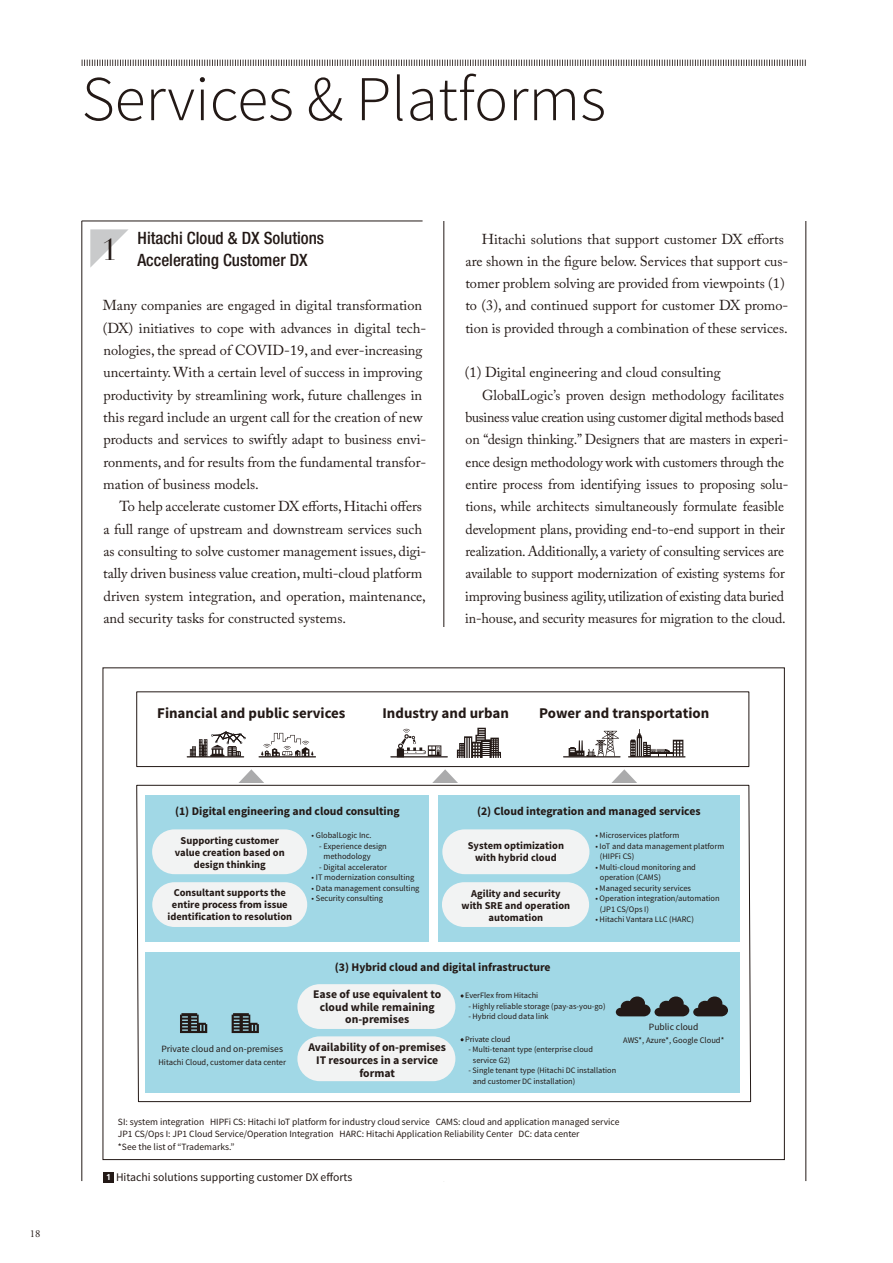
<style>
.page{position:relative;width:893px;height:1263px;background:#fff}
.page>*{position:absolute;margin:0;border:0;box-sizing:border-box;transform-origin:0 0}
.t1{font:300 63.75px "Source Sans Pro";color:#231916}
.t2{font:29.7px "Didot LT Pro";color:#231916}
.t3{font:500 condensed 16.95px/22.4px "Helvetica Neue LT Std";color:#231916}
.t4{font:700 14.85px "Source Sans Pro";color:#231916}
.t5{font:14.4px/22.4px "Adobe Caslon Pro";color:#231916}
.t6{font:14.4px "Adobe Caslon Pro";letter-spacing:-.02em;color:#231916}
.t7{font:700 11.7px/12.8px "Source Sans Pro";color:#231916;text-align:center}
.t8{font:11.7px "Source Sans Pro";color:#231916}
.t9{font:10.65px "Adobe Garamond Pro";color:#231916}
.t10{font:700 10.5px/12px "Source Sans Pro";color:#231916;text-align:center}
.t11{font:9.6px/12.8px "Source Sans Pro";color:#231916}
.t12{font:8.55px "Source Sans Pro";color:#231916}
.t13{font:8.4px/10.5px "Source Sans Pro";color:#231916}
.t14{font:8.25px/10.5px "Source Sans Pro";color:#231916}
.s1{font-family:"Frutiger LT Std";font-weight:700;font-size:8.55px;color:#fff}
</style>
<div class="page">
<hr style="left:82px;top:65px;width:1px;height:1116px;background:#231916">
<hr style="left:444px;top:65px;width:1px;height:1116px;background:#231916">
<hr style="left:805px;top:65px;width:1px;height:1116px;background:#231916">
<svg style="left:82px;top:60px;width:724px;height:6px"></svg>
<hr style="left:82px;top:221px;width:340px;height:1px;background:#231916">
<svg style="left:90px;top:229px;width:38px;height:39px"></svg>
<div style="left:429px;top:627px;width:29px;height:554px;background:#fff"></div>
<svg style="left:136px;top:785px;width:615px;height:317px"></svg>
<div style="left:146px;top:952px;width:594px;height:140px;background:#a1d8e6"></div>
<div style="left:146px;top:795px;width:283px;height:146px;background:#a1d8e6"></div>
<div style="left:438px;top:795px;width:302px;height:146px;background:#a1d8e6"></div>
<div style="left:152px;top:829px;width:155px;height:45px;background:#f2f3f3;border-radius:22px"></div>
<div style="left:442px;top:882px;width:147px;height:45px;background:#f2f3f3;border-radius:22px"></div>
<div style="left:442px;top:829px;width:147px;height:45px;background:#f2f3f3;border-radius:22px"></div>
<div style="left:136px;top:691px;width:613px;height:76px;border:1px solid #231916"></div>
<div style="left:297px;top:984px;width:158px;height:45px;background:#f2f3f3;border-radius:22px"></div>
<div style="left:152px;top:882px;width:155px;height:45px;background:#f2f3f3;border-radius:22px"></div>
<div style="left:297px;top:1036px;width:158px;height:45px;background:#f2f3f3;border-radius:22px"></div>
<svg style="left:238px;top:769px;width:26px;height:14px"></svg>
<svg style="left:432px;top:769px;width:26px;height:14px"></svg>
<svg style="left:611px;top:769px;width:26px;height:14px"></svg>
<svg style="left:180px;top:1013px;width:27px;height:20px"></svg>
<svg style="left:232px;top:1013px;width:27px;height:20px"></svg>
<hr style="left:628px;top:756px;width:57px;height:1px;background:#231916">
<svg style="left:630px;top:729px;width:53px;height:28px"></svg>
<hr style="left:563px;top:756px;width:57px;height:1px;background:#231916">
<svg style="left:569px;top:731px;width:50px;height:26px"></svg>
<hr style="left:187px;top:756px;width:57px;height:1px;background:#231916">
<svg style="left:190px;top:731px;width:56px;height:26px"></svg>
<hr style="left:258px;top:756px;width:58px;height:1px;background:#231916">
<svg style="left:261px;top:733px;width:53px;height:24px"></svg>
<svg style="left:616px;top:997px;width:112px;height:19px"></svg>
<hr style="left:390px;top:756px;width:58px;height:2px;background:#231916">
<svg style="left:397px;top:729px;width:44px;height:28px"></svg>
<svg style="left:457px;top:728px;width:44px;height:30px"></svg>
<div style="left:103px;top:1172px;width:11px;height:11px;background:#231916"></div>
<p class="t9" style="left:30px;top:1228px;width:12px">18</p>
<h1 class="t1" style="left:82px;top:61px;width:526px">Services &amp; Platforms</h1>
<p class="t3" style="left:137px;top:228px;width:188px">Hitachi Cloud &amp; DX Solutions<br>Accelerating Customer DX</p>
<p class="t5" style="left:103px;top:296px;width:325px">Many companies are engaged in digital transformation (DX) initiatives to cope with advances in digital tech&shy;nologies, the spread of COVID-19, and ever-increasing uncertainty. With a certain level of success in improving productivity by streamlining work, future challenges in this regard include an urgent call for the creation of new products and services to swiftly adapt to business envi&shy;ronments, and for results from the fundamental transfor&shy;mation of business models.</p>
<p class="t5" style="left:103px;top:497px;width:325px;text-indent:16px">To help accelerate customer DX efforts, Hitachi offers a full range of upstream and downstream services such as consulting to solve customer management issues, digi&shy;tally driven business value creation, multi-cloud platform driven system integration, and operation, maintenance, and security tasks for constructed systems.</p>
<h2 class="t2" style="left:102px;top:233px;width:17px">1</h2>
<p class="t5" style="left:465px;top:229px;width:325px;text-indent:16px">Hitachi solutions that support customer DX efforts are shown in the figure below. Services that support cus&shy;tomer problem solving are provided from viewpoints (1) to (3), and continued support for customer DX promo&shy;tion is provided through a combination of these services.</p>
<p class="t5" style="left:465px;top:363px;width:258px">(1) Digital engineering and cloud consulting</p>
<p class="t5" style="left:482px;top:385px;width:303px">GlobalLogic’s proven design methodology facilitates</p>
<p class="t6" style="left:465px;top:412px;width:320px">business value creation using customer digital methods based</p>
<p class="t5" style="left:466px;top:430px;width:324px">on “design thinking.” Designers that are masters in experi-</p>
<p class="t5" style="left:466px;top:452px;width:320px">ence design methodology work with customers through the</p>
<p class="t5" style="left:466px;top:475px;width:324px">entire process from identifying issues to proposing solu-</p>
<p class="t5" style="left:465px;top:497px;width:320px">tions, while architects simultaneously formulate feasible</p>
<p class="t5" style="left:466px;top:519px;width:321px">development plans, providing end-to-end support in their</p>
<p class="t5" style="left:465px;top:542px;width:320px">realization. Additionally, a variety of consulting services are</p>
<p class="t5" style="left:465px;top:564px;width:321px">available to support modernization of existing systems for</p>
<p class="t5" style="left:465px;top:586px;width:320px">improving business agility, utilization of existing data buried</p>
<p class="t5" style="left:465px;top:609px;width:322px">in-house, and security measures for migration to the cloud.</p>
<p class="t4" style="left:157px;top:708px;width:190px">Financial and public services</p>
<p class="t4" style="left:382px;top:708px;width:128px">Industry and urban</p>
<p class="t4" style="left:539px;top:708px;width:172px">Power and transportation</p>
<p class="t7" style="left:175px;top:806px;width:226px">(1) Digital engineering and cloud consulting</p>
<p class="t10" style="left:175px;top:835px;width:111px">Supporting customer value creation based on design thinking</p>
<p class="t10" style="left:167px;top:887px;width:126px">Consultant supports the entire process from issue identification to resolution</p>
<p class="t13" style="left:312px;top:831px;width:62px">• GlobalLogic Inc.</p>
<p class="t13" style="left:324px;top:842px;width:65px;text-indent:-5px">- Experience design methodology</p>
<p class="t13" style="left:319px;top:863px;width:69px">- Digital accelerator</p>
<p class="t13" style="left:312px;top:873px;width:104px">• IT modernization consulting</p>
<p class="t13" style="left:312px;top:884px;width:109px">• Data management consulting</p>
<p class="t13" style="left:312px;top:894px;width:73px">• Security consulting</p>
<p class="t7" style="left:477px;top:806px;width:225px">(2) Cloud integration and managed services</p>
<p class="t10" style="left:468px;top:841px;width:98px">System optimization with hybrid cloud</p>
<p class="t10" style="left:461px;top:888px;width:110px">Agility and security with SRE and operation automation</p>
<p class="t13" style="left:595px;top:831px;width:86px">• Microservices platform</p>
<p class="t13" style="left:600px;top:842px;width:126px;text-indent:-5px">• IoT and data management platform (HIPFi CS)</p>
<p class="t13" style="left:600px;top:863px;width:98px;text-indent:-5px">• Multi-cloud monitoring and operation (CAMS)</p>
<p class="t13" style="left:595px;top:884px;width:97px">• Managed security services</p>
<p class="t13" style="left:600px;top:894px;width:121px;text-indent:-5px">• Operation integration/automation (JP1 CS/Ops I)</p>
<p class="t13" style="left:595px;top:915px;width:100px">• Hitachi Vantara LLC (HARC)</p>
<p class="t11" style="left:161px;top:1043px;width:123px">Private cloud and on-premises</p>
<p class="t12" style="left:158px;top:1059px;width:129px">Hitachi Cloud, customer data center</p>
<p class="t7" style="left:335px;top:962px;width:217px">(3) Hybrid cloud and digital infrastructure</p>
<p class="t7" style="left:313px;top:989px;width:130px">Ease of use equivalent to cloud while remaining on-premises</p>
<p class="t7" style="left:308px;top:1042px;width:139px">Availability of on-premises<br>IT resources in a service format</p>
<p class="t14" style="left:461px;top:991px;width:79px">• EverFlex from Hitachi</p>
<p class="t14" style="left:468px;top:1001px;width:139px">- Highly reliable storage (pay-as-you-go)</p>
<p class="t14" style="left:468px;top:1012px;width:82px">- Hybrid cloud data link</p>
<p class="t14" style="left:461px;top:1035px;width:51px">• Private cloud</p>
<p class="t14" style="left:473px;top:1045px;width:122px;text-indent:-4px">- Multi-tenant type (enterprise cloud service G2)</p>
<p class="t14" style="left:473px;top:1066px;width:145px;text-indent:-4px">- Single tenant type (Hitachi DC installation and customer DC installation)</p>
<p class="t11" style="left:649px;top:1021px;width:51px">Public cloud</p>
<p class="t12" style="left:623px;top:1037px;width:103px">AWS*, Azure*, Google Cloud*</p>
<p class="t11" style="left:118px;top:1116px;width:503px">SI: system integration HIPFi CS: Hitachi IoT platform for industry cloud service CAMS: cloud and application managed service<br>JP1 CS/Ops I: JP1 Cloud Service/Operation Integration HARC: Hitachi Application Reliability Center DC: data center<br>*See the list of “Trademarks.”</p>
<p class="t8" style="left:106px;top:1173px;width:248px"><span class="s1">1</span> Hitachi solutions supporting customer DX efforts</p>
</div>
